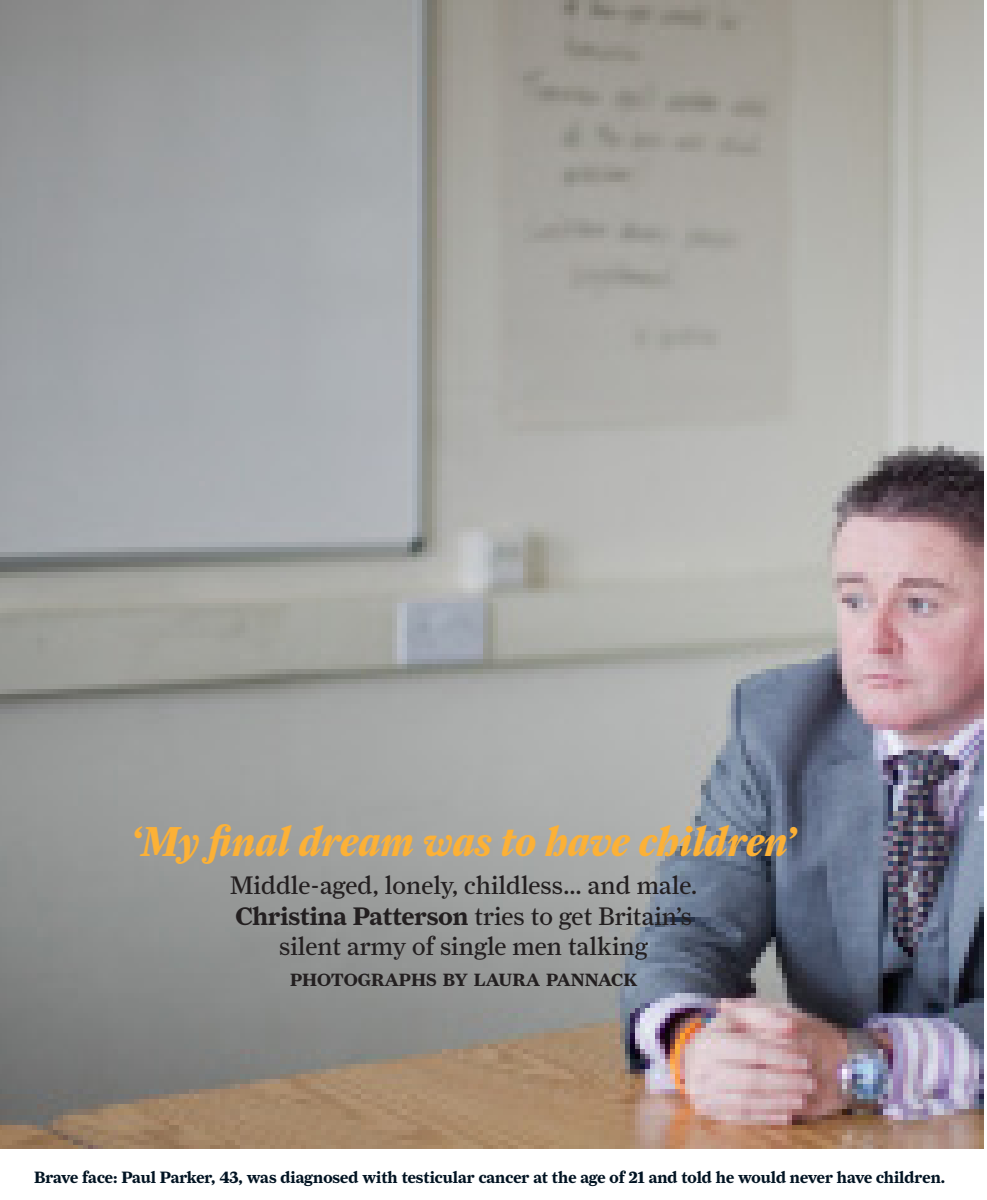
<style>
.page{position:relative;width:987px;height:1200px;background:#fff}
.page>*{position:absolute;margin:0;border:0;box-sizing:border-box;transform-origin:0 0}
.t1{font:italic 700 42px "Farnham Display";color:#fcb136}
.t2{font:25.5px/30.6px "Farnham Display";color:#231f20;text-align:center}
.t3{font:700 17.85px "Farnham Display";color:#231f20}
.t4{font:700 16.5px "Farnham Display";color:#001322}
.s1{font-weight:700}
</style>
<div class="page">
<img style="left:0;top:0;width:983px;height:1147px">
<p class="t1" style="left:131px;top:815px;width:666px">‘My final dream was to have children’</p>
<p class="t2" style="left:230px;top:869px;width:469px">Middle-aged, lonely, childless… and male.<br><span class="s1">Christina Patterson</span> tries to get Britain’s silent army of single men talking</p>
<p class="t3" style="left:290px;top:968px;width:349px">PHOTOGRAPHS BY LAURA PANNACK</p>
<p class="t4" style="left:34px;top:1167px;width:912px">Brave face: Paul Parker, 43, was diagnosed with testicular cancer at the age of 21 and told he would never have children.</p>
</div>
